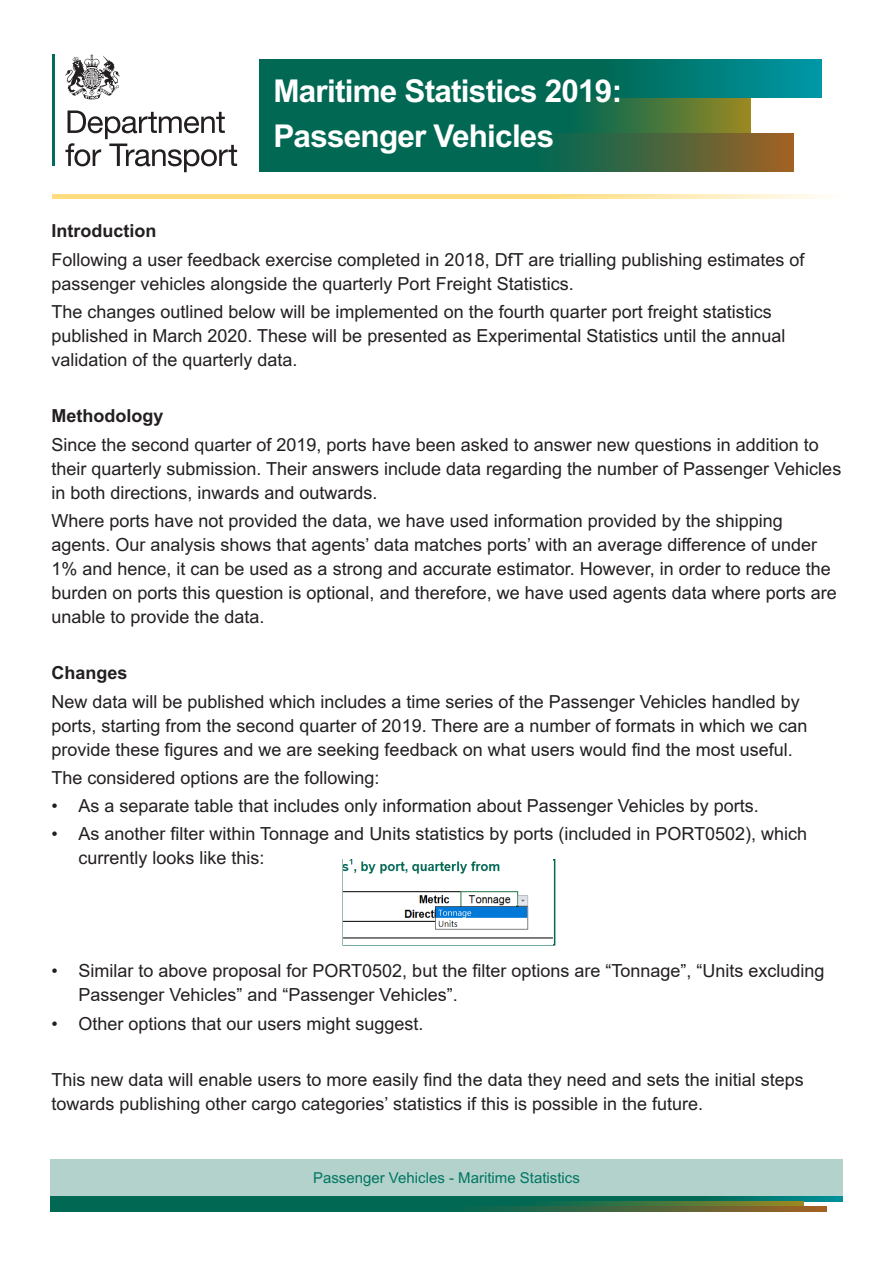
<style>
.page{position:relative;width:893px;height:1263px;background:#fff}
.page>*{position:absolute;margin:0;border:0;box-sizing:border-box;transform-origin:0 0}
.t1{font:700 31.5px/45px "Arial";letter-spacing:-.025em;color:#fff}
.bold_intro_text{font:18px/24px "Arial MT2";color:#231f20}
.bold_intro_text-2{font:18px/24px "Arial";color:#231f20}
.bold_intro_text-3{font:700 18px "Arial";color:#231f20}
.t2{font:15px "Arial MT2";color:#007662}
.s1{font-family:"Arial"}
.s2{font-family:"Arial MT2"}
</style>
<div class="page">
<hr style="left:52px;top:55px;width:2px;height:111px;background:#006b5f">
<svg style="left:65px;top:110px;width:172px;height:62px"></svg>
<svg style="left:65px;top:55px;width:55px;height:44px"></svg>
<svg style="left:260px;top:97px;width:490px;height:37px;background:#1a6d4a"></svg>
<svg style="left:260px;top:134px;width:534px;height:38px;background:#256647"></svg>
<svg style="left:260px;top:59px;width:562px;height:38px;background:#007163"></svg>
<div style="left:50px;top:1160px;width:792px;height:36px;background:#b3d2cb"></div>
<svg style="left:50px;top:1196px;width:792px;height:5px;background:#006b59"></svg>
<svg style="left:50px;top:1201px;width:753px;height:5px;background:#1b6d4a"></svg>
<svg style="left:50px;top:1206px;width:777px;height:6px;background:#256647"></svg>
<svg style="left:52px;top:194px;width:773px;height:5px;background:#ffe293"></svg>
<div style="left:343px;top:859px;width:212px;height:86px;border:2px solid #006853"></div>
<img style="left:343px;top:860px;width:210px;height:85px">
<p class="t1" style="left:273px;top:69px;width:350px">Maritime Statistics 2019:<br>Passenger Vehicles</p>
<p class="bold_intro_text-3" style="left:51px;top:218px;width:106px">Introduction</p>
<p class="bold_intro_text" style="left:51px;top:247px;width:755px">Following a user feedback exercise completed in 2018, DfT are trialling publishing estimates of passenger vehicles alongside the quarterly Port Freight Statistics.</p>
<p class="bold_intro_text" style="left:51px;top:299px;width:736px">The changes outlined below will be implemented on the fourth quarter port freight statistics published in March 2020. These will be presented as Experimental Statistics until the annual validation of the quarterly data.</p>
<p class="bold_intro_text-3" style="left:51px;top:403px;width:113px">Methodology</p>
<p class="bold_intro_text" style="left:51px;top:432px;width:791px">Since the second quarter of 2019, ports have been asked to answer new questions in addition to their quarterly submission. Their answers include data regarding the number of Passenger Vehicles in both directions, inwards and outwards.</p>
<p class="bold_intro_text" style="left:51px;top:508px;width:787px">Where ports have not provided the data, we have used information provided by the shipping <span class="s1">agents. Our analysis shows that agents’ data matches ports’ with an average difference of under </span>1% and hence, it can be used as a strong and accurate estimator. However, in order to reduce the burden on ports this question is optional, and therefore, we have used agents data where ports are unable to provide the data.</p>
<p class="bold_intro_text-3" style="left:51px;top:660px;width:78px">Changes</p>
<p class="bold_intro_text" style="left:51px;top:689px;width:758px">New data will be published which includes a time series of the Passenger Vehicles handled by ports, starting from the second quarter of 2019. There are a number of formats in which we can <span class="s1">provide these figures and we are seeking feedback on what users would find the most useful.</span></p>
<p class="bold_intro_text" style="left:51px;top:765px;width:330px">The considered options are the following:</p>
<p class="bold_intro_text" style="left:51px;top:794px;width:709px">• As a separate table that includes only information about Passenger Vehicles by ports.</p>
<p class="bold_intro_text-2" style="left:78px;top:822px;width:730px;text-indent:-27px"><span class="s2">•</span> As another filter within Tonnage and Units statistics by ports (included in PORT0502), which <span class="s2">currently looks like this:</span></p>
<p class="bold_intro_text-2" style="left:78px;top:959px;width:748px;text-indent:-27px"><span class="s2">•</span> Similar to above proposal for PORT0502, but the filter options are “Tonnage”, “Units excluding<br>Passenger Vehicles” and “Passenger Vehicles”.</p>
<p class="bold_intro_text" style="left:51px;top:1011px;width:374px">• Other options that our users might suggest.</p>
<p class="bold_intro_text-2" style="left:51px;top:1068px;width:754px">This new data will enable users to more easily find the data they need and sets the initial steps <span class="s2">towards publishing other cargo categories’ statistics if this is possible in the future.</span></p>
<p class="t2" style="left:313px;top:1168px;width:268px">Passenger Vehicles - Maritime Statistics</p>
</div>
